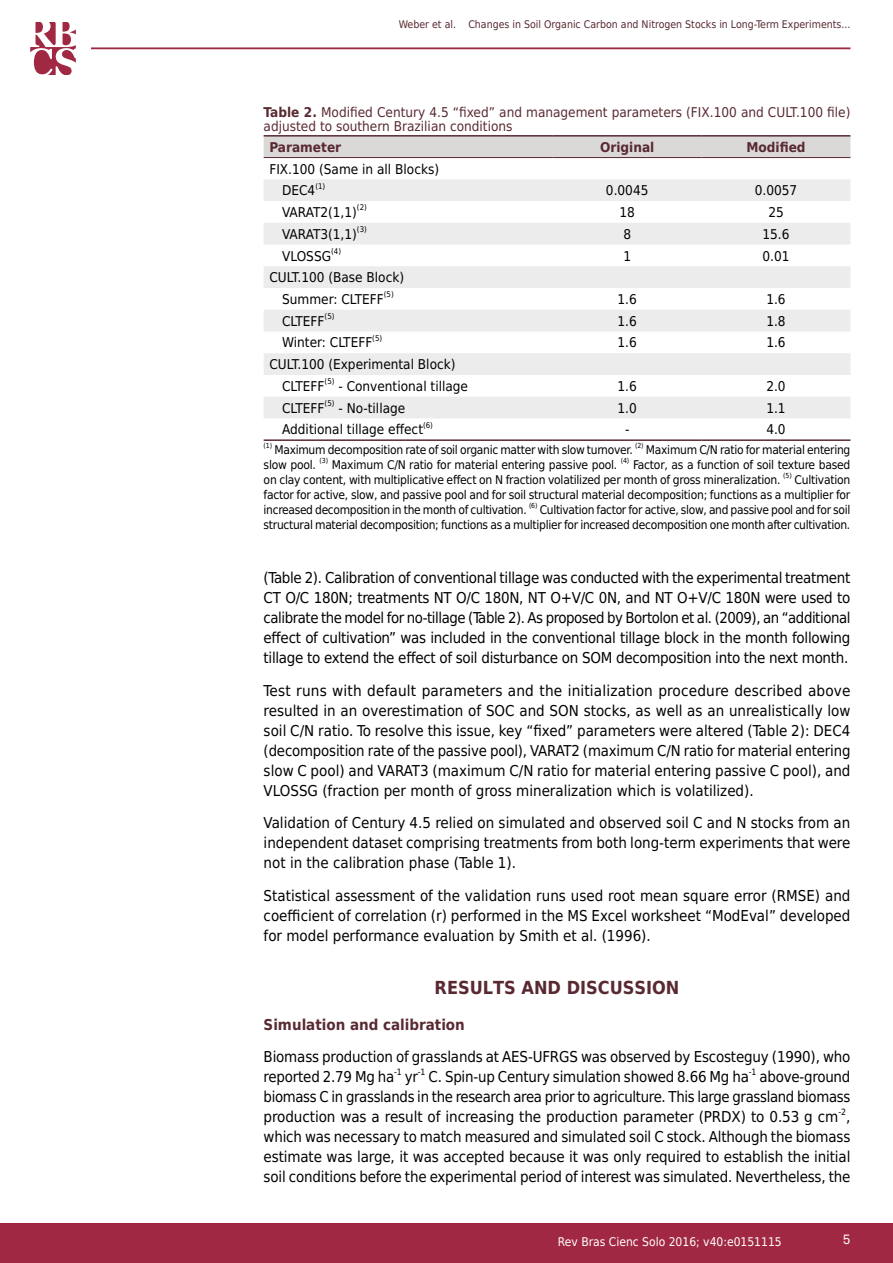
<style>
.page{position:relative;width:893px;height:1263px;background:#fff}
.page>*{position:absolute;margin:0;border:0;box-sizing:border-box;transform-origin:0 0}
.t1{font:700 18px "DejaVu Sans Condensed";color:#582931}
.t2{font:15px/20px "DejaVu Sans Condensed";letter-spacing:-.01em;color:#000;text-align:justify}
.t3{font:700 15px "DejaVu Sans Condensed";color:#582931}
.t4{font:13.5px/21.8px "DejaVu Sans Condensed";color:#000}
.t5{font:13.5px/14.2px "DejaVu Sans Condensed";color:#582931}
.t6{font:700 13.5px "DejaVu Sans Condensed";color:#582931}
.t7{font:13.5px "Akkurat Pro";color:#fff}
.t8{font:12px/15px "DejaVu Sans Condensed";letter-spacing:-.025em;color:#000}
.t9{font:12px "DejaVu Sans Condensed";color:#fff}
.t10{font:10.5px "DejaVu Sans Condensed";color:#582931}
.t11{font:8.7px "DejaVu Sans Condensed";color:#000}
.t12{font:7.8px "DejaVu Sans Condensed";color:#000}
.t13{font:6.9px "DejaVu Sans Condensed";color:#000}
.s1{font-weight:700}
</style>
<div class="page">
<div style="left:0;top:1223px;width:893px;height:40px;background:#a02842"></div>
<hr style="left:91px;top:47px;width:759px;height:2px;background:#a02842">
<svg style="left:30px;top:22px;width:46px;height:52px"></svg>
<div style="left:264px;top:137px;width:586px;height:20px;background:#dbd8d8"></div>
<svg style="left:264px;top:179px;width:586px;height:239px;fill:#edecec"></svg>
<hr style="left:264px;top:135px;width:289px;height:2px;background:#582931">
<hr style="left:553px;top:135px;width:149px;height:2px;background:#582931">
<hr style="left:702px;top:135px;width:148px;height:2px;background:#582931">
<hr style="left:264px;top:157px;width:289px;height:1px;background:#582931">
<hr style="left:553px;top:157px;width:149px;height:1px;background:#582931">
<hr style="left:702px;top:157px;width:148px;height:1px;background:#582931">
<hr style="left:264px;top:439px;width:289px;height:2px;background:#582931">
<hr style="left:553px;top:439px;width:149px;height:2px;background:#582931">
<hr style="left:702px;top:439px;width:148px;height:2px;background:#582931">
<p class="t10" style="left:399px;top:16px;width:453px">Weber et al. Changes in Soil Organic Carbon and Nitrogen Stocks in Long-Term Experiments...</p>
<p class="t5" style="left:264px;top:104px;width:588px"><span class="s1">Table 2.</span> Modified Century 4.5 “fixed” and management parameters (FIX.100 and CULT.100 file) adjusted to southern Brazilian conditions</p>
<p class="t6" style="left:269px;top:136px;width:73px">Parameter</p>
<p class="t6" style="left:600px;top:136px;width:56px">Original</p>
<p class="t6" style="left:746px;top:136px;width:61px">Modified</p>
<p class="t4" style="left:282px;top:158px;width:158px;text-indent:-13px">FIX.100 (Same in all Blocks)<br>DEC4</p>
<p class="t12" style="left:315px;top:179px;width:11px">(1)</p>
<p class="t4" style="left:606px;top:179px;width:44px">0.0045</p>
<p class="t4" style="left:755px;top:179px;width:44px">0.0057</p>
<p class="t4" style="left:282px;top:201px;width:76px">VARAT2(1,1)</p>
<p class="t12" style="left:357px;top:201px;width:11px">(2)</p>
<p class="t4" style="left:619px;top:201px;width:17px">18</p>
<p class="t4" style="left:768px;top:201px;width:17px">25</p>
<p class="t4" style="left:282px;top:223px;width:76px">VARAT3(1,1)</p>
<p class="t12" style="left:357px;top:223px;width:11px">(3)</p>
<p class="t4" style="left:623px;top:223px;width:9px">8</p>
<p class="t4" style="left:762px;top:223px;width:29px">15.6</p>
<p class="t4" style="left:282px;top:245px;width:50px">VLOSSG</p>
<p class="t12" style="left:331px;top:245px;width:11px">(4)</p>
<p class="t4" style="left:623px;top:245px;width:9px">1</p>
<p class="t4" style="left:762px;top:245px;width:29px">0.01</p>
<p class="t4" style="left:269px;top:266px;width:136px;text-align:center">CULT.100 (Base Block)<br>Summer: CLTEFF</p>
<p class="t12" style="left:384px;top:288px;width:11px">(5)</p>
<p class="t4" style="left:618px;top:288px;width:21px">1.6</p>
<p class="t4" style="left:766px;top:288px;width:21px">1.6</p>
<p class="t4" style="left:282px;top:310px;width:44px">CLTEFF</p>
<p class="t12" style="left:325px;top:310px;width:11px">(5)</p>
<p class="t4" style="left:618px;top:310px;width:21px">1.6</p>
<p class="t4" style="left:766px;top:310px;width:21px">1.8</p>
<p class="t4" style="left:282px;top:331px;width:92px">Winter: CLTEFF</p>
<p class="t12" style="left:372px;top:332px;width:11px">(5)</p>
<p class="t4" style="left:618px;top:331px;width:21px">1.6</p>
<p class="t4" style="left:766px;top:331px;width:21px">1.6</p>
<p class="t4" style="left:282px;top:353px;width:175px;text-indent:-13px">CULT.100 (Experimental Block)<br>CLTEFF</p>
<p class="t12" style="left:325px;top:375px;width:11px">(5)</p>
<p class="t4" style="left:338px;top:375px;width:131px">- Conventional tillage</p>
<p class="t4" style="left:618px;top:375px;width:21px">1.6</p>
<p class="t4" style="left:766px;top:375px;width:21px">2.0</p>
<p class="t4" style="left:282px;top:397px;width:44px">CLTEFF</p>
<p class="t12" style="left:325px;top:397px;width:11px">(5)</p>
<p class="t4" style="left:338px;top:397px;width:68px">- No-tillage</p>
<p class="t4" style="left:618px;top:397px;width:21px">1.0</p>
<p class="t4" style="left:766px;top:397px;width:21px">1.1</p>
<p class="t4" style="left:282px;top:418px;width:142px">Additional tillage effect</p>
<p class="t12" style="left:423px;top:419px;width:11px">(6)</p>
<p class="t4" style="left:625px;top:418px;width:6px">-</p>
<p class="t4" style="left:766px;top:418px;width:21px">4.0</p>
<p class="t13" style="left:264px;top:440px;width:10px">(1)</p>
<p class="t8" style="left:274px;top:442px;width:360px">Maximum decomposition rate of soil organic matter with slow turnover.</p>
<p class="t13" style="left:635px;top:440px;width:10px">(2)</p>
<p class="t8" style="left:646px;top:442px;width:206px">Maximum C/N ratio for material entering</p>
<p class="t8" style="left:264px;top:457px;width:54px">slow pool.</p>
<p class="t13" style="left:320px;top:455px;width:10px">(3)</p>
<p class="t8" style="left:332px;top:457px;width:287px">Maximum C/N ratio for material entering passive pool.</p>
<p class="t13" style="left:621px;top:455px;width:10px">(4)</p>
<p class="t8" style="left:264px;top:457px;width:588px;text-indent:369px">Factor, as a function of soil texture based on clay content, with multiplicative effect on N fraction volatilized per month of gross mineralization.</p>
<p class="t13" style="left:783px;top:470px;width:10px">(5)</p>
<p class="t8" style="left:264px;top:472px;width:588px;text-align:justify;text-indent:531px">Cultivation factor for active, slow, and passive pool and for soil structural material decomposition; functions as a multiplier for increased decomposition in the month of cultivation.</p>
<p class="t13" style="left:529px;top:500px;width:10px">(6)</p>
<p class="t8" style="left:264px;top:502px;width:588px;text-align:right">Cultivation factor for active, slow, and passive pool and for soil<br>structural material decomposition; functions as a multiplier for increased decomposition one month after cultivation.</p>
<p class="t2" style="left:264px;top:568px;width:588px">(Table 2). Calibration of conventional tillage was conducted with the experimental treatment CT O/C 180N; treatments NT O/C 180N, NT O+V/C 0N, and NT O+V/C 180N were used to calibrate the model for no-tillage (Table 2). As proposed by Bortolon et al. (2009), an “additional effect of cultivation” was included in the conventional tillage block in the month following tillage to extend the effect of soil disturbance on SOM decomposition into the next month.</p>
<p class="t2" style="left:264px;top:680px;width:588px">Test runs with default parameters and the initialization procedure described above resulted in an overestimation of SOC and SON stocks, as well as an unrealistically low soil C/N ratio. To resolve this issue, key “fixed” parameters were altered (Table 2): DEC4 (decomposition rate of the passive pool), VARAT2 (maximum C/N ratio for material entering slow C pool) and VARAT3 (maximum C/N ratio for material entering passive C pool), and VLOSSG (fraction per month of gross mineralization which is volatilized).</p>
<p class="t2" style="left:264px;top:813px;width:588px">Validation of Century 4.5 relied on simulated and observed soil C and N stocks from an independent dataset comprising treatments from both long-term experiments that were not in the calibration phase (Table 1).</p>
<p class="t2" style="left:264px;top:885px;width:588px">Statistical assessment of the validation runs used root mean square error (RMSE) and coefficient of correlation (r) performed in the MS Excel worksheet “ModEval” developed for model performance evaluation by Smith et al. (1996).</p>
<p class="t1" style="left:435px;top:973px;width:246px">RESULTS AND DISCUSSION</p>
<p class="t3" style="left:264px;top:1012px;width:203px">Simulation and calibration</p>
<p class="t2" style="left:264px;top:1047px;width:588px">Biomass production of grasslands at AES-UFRGS was observed by Escosteguy (1990), who reported 2.79 Mg ha</p>
<p class="t11" style="left:394px;top:1065px;width:9px">-1</p>
<p class="t11" style="left:418px;top:1065px;width:9px">-1</p>
<p class="t2" style="left:429px;top:1067px;width:322px">C. Spin-up Century simulation showed 8.66 Mg ha</p>
<p class="t11" style="left:749px;top:1065px;width:9px">-1</p>
<p class="t2" style="left:264px;top:1067px;width:588px;text-indent:496px">above-ground biomass C in grasslands in the research area prior to agriculture. This large grassland biomass production was a result of increasing the production parameter (PRDX) to 0.53 g cm</p>
<p class="t2" style="left:405px;top:1067px;width:15px">yr</p>
<p class="t11" style="left:838px;top:1105px;width:9px">-2</p>
<p class="t2" style="left:264px;top:1107px;width:588px;text-indent:582px">, which was necessary to match measured and simulated soil C stock. Although the biomass estimate was large, it was accepted because it was only required to establish the initial soil conditions before the experimental period of interest was simulated. Nevertheless, the</p>
<p class="t9" style="left:558px;top:1231px;width:225px">Rev Bras Cienc Solo 2016; v40:e0151115</p>
<p class="t7" style="left:843px;top:1231px;width:9px">5</p>
</div>
